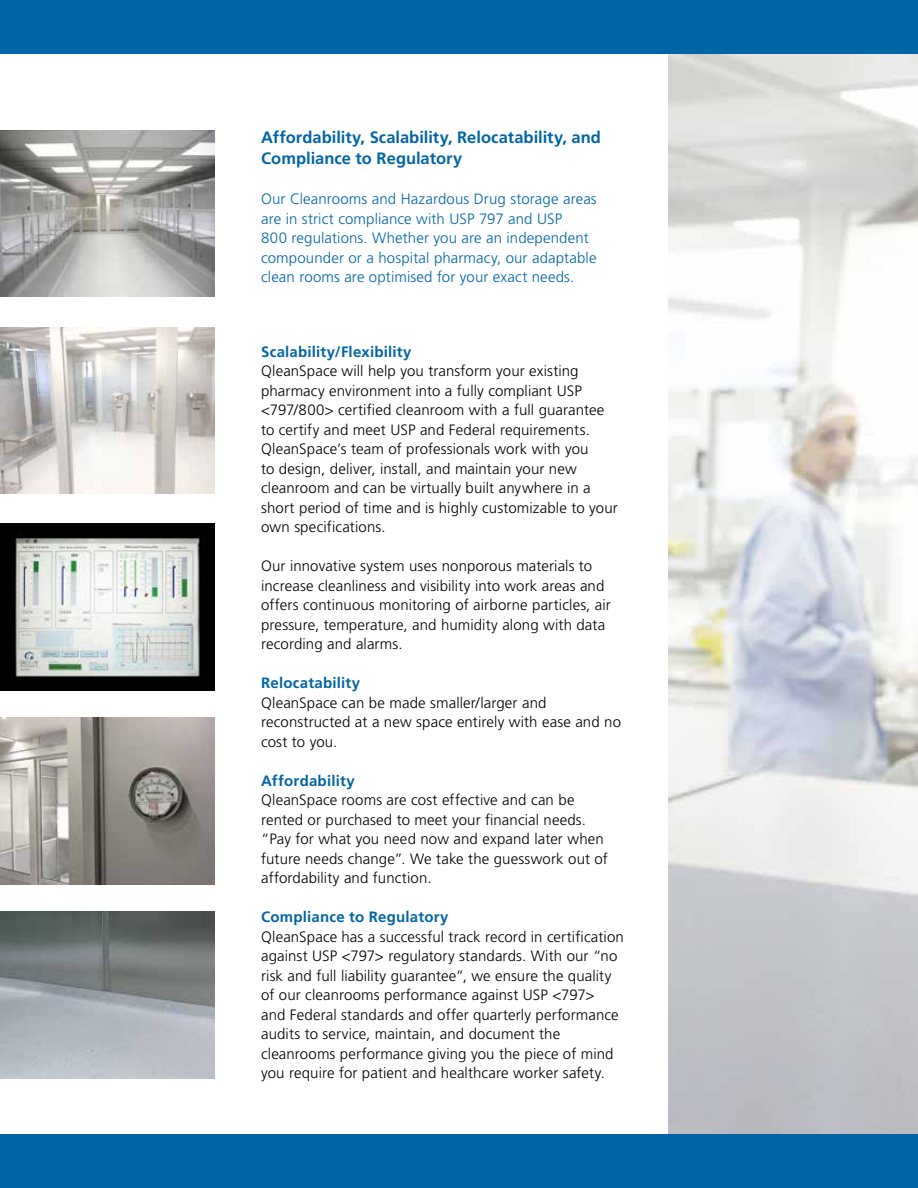
<style>
.page{position:relative;width:918px;height:1188px;background:#fff}
.page>*{position:absolute;margin:0;border:0;box-sizing:border-box;transform-origin:0 0}
.t1{font:700 16.5px/21px "Frutiger LT Std";color:#0065a4}
.t2{font:300 15px/19.5px "Frutiger LT Std";letter-spacing:.005em;color:#000}
.t3{font:300 15px/19.5px "Frutiger LT Std";letter-spacing:.01em;color:#0065a4}
.t4{font:700 15px "Frutiger LT Std";letter-spacing:.015em;color:#0065a4}
</style>
<div class="page">
<img style="left:0;top:327px;width:214px;height:167px">
<img style="left:0;top:524px;width:214px;height:166px">
<img style="left:0;top:912px;width:214px;height:167px">
<img style="left:0;top:130px;width:214px;height:167px">
<img style="left:0;top:718px;width:214px;height:166px">
<img style="left:668px;top:53px;width:250px;height:1082px">
<div style="left:0;top:1135px;width:918px;height:53px;background:#0065a4"></div>
<div style="left:0;top:0;width:918px;height:53px;background:#0065a4"></div>
<p class="t1" style="left:261px;top:127px;width:341px">Affordability, Scalability, Relocatability, and<br>Compliance to Regulatory</p>
<p class="t3" style="left:261px;top:189px;width:337px">Our Cleanrooms and Hazardous Drug storage areas are in strict compliance with USP 797 and USP<br>800 regulations. Whether you are an independent compounder or a hospital pharmacy, our adaptable clean rooms are optimised for your exact needs.</p>
<p class="t4" style="left:261px;top:343px;width:152px">Scalability/Flexibility</p>
<p class="t2" style="left:261px;top:362px;width:358px">QleanSpace will help you transform your existing pharmacy environment into a fully compliant USP &lt;797/800&gt; certified cleanroom with a full guarantee to certify and meet USP and Federal requirements.<br>QleanSpace’s team of professionals work with you<br>to design, deliver, install, and maintain your new cleanroom and can be virtually built anywhere in a short period of time and is highly customizable to your own specifications.</p>
<p class="t2" style="left:261px;top:557px;width:351px">Our innovative system uses nonporous materials to increase cleanliness and visibility into work areas and offers continuous monitoring of airborne particles, air pressure, temperature, and humidity along with data recording and alarms.</p>
<p class="t4" style="left:261px;top:674px;width:101px">Relocatability</p>
<p class="t2" style="left:261px;top:693px;width:361px">QleanSpace can be made smaller/larger and reconstructed at a new space entirely with ease and no cost to you.</p>
<p class="t4" style="left:261px;top:772px;width:95px">Affordability</p>
<p class="t2" style="left:261px;top:791px;width:348px">QleanSpace rooms are cost effective and can be rented or purchased to meet your financial needs. “Pay for what you need now and expand later when future needs change”. We take the guesswork out of affordability and function.</p>
<p class="t4" style="left:261px;top:908px;width:189px">Compliance to Regulatory</p>
<p class="t2" style="left:261px;top:927px;width:364px">QleanSpace has a successful track record in certification against USP &lt;797&gt; regulatory standards. With our “no risk and full liability guarantee”, we ensure the quality of our cleanrooms performance against USP &lt;797&gt;<br>and Federal standards and offer quarterly performance audits to service, maintain, and document the cleanrooms performance giving you the piece of mind you require for patient and healthcare worker safety.</p>
</div>
